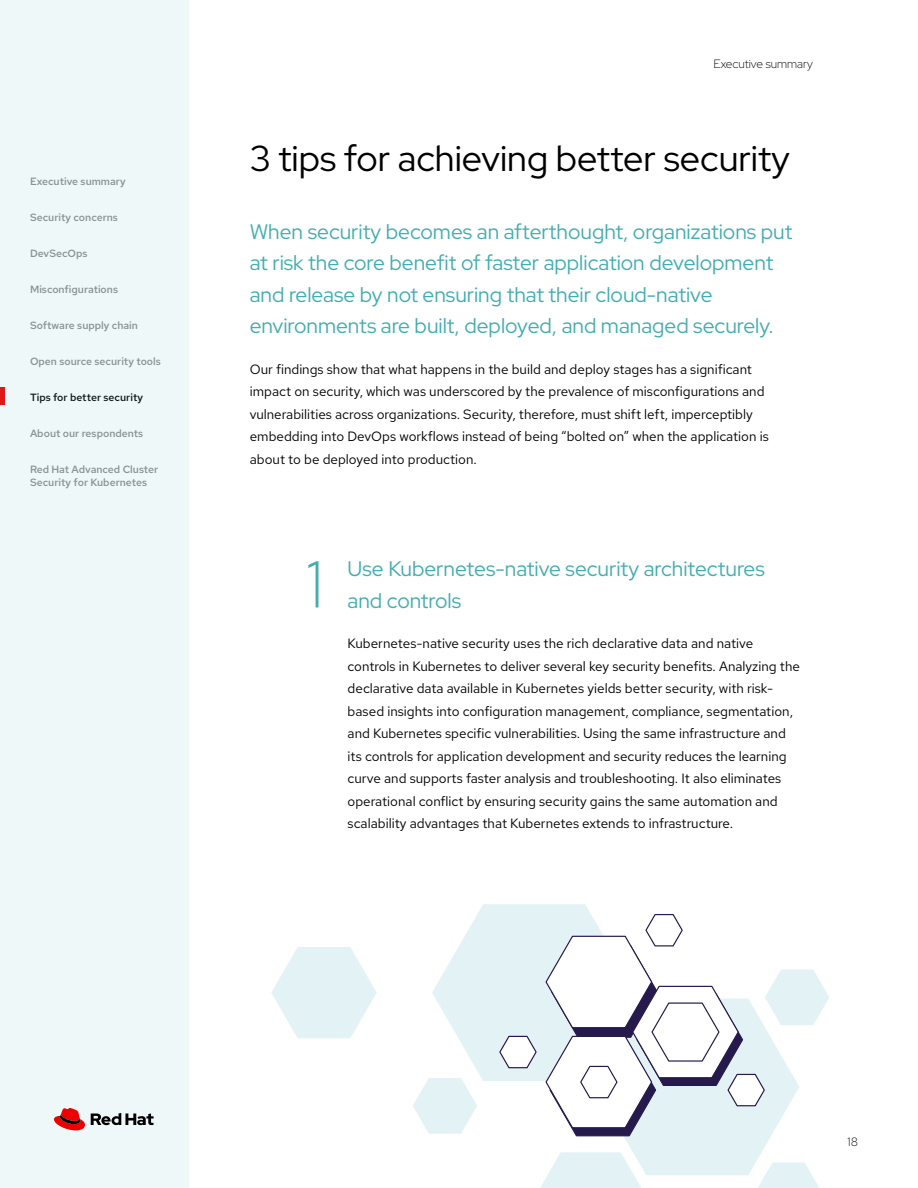
<style>
.page{position:relative;width:918px;height:1188px;background:#fff}
.page>*{position:absolute;margin:0;border:0;box-sizing:border-box;transform-origin:0 0}
.t1{font:300 66px "Red Hat Display";color:#43adaf}
.section_header_2{font:36px "Red Hat Display";color:#000}
.body_large{font:21px/31.5px "Red Hat Display";color:#43adaf}
.body{font:13.5px/22.5px "Red Hat Text";color:#000}
.t2{font:300 12px "Red Hat Display";color:#000}
.navigation_primary{font:500 10.5px/13.5px "Red Hat Text";color:#8c8c8c}
.navigation_primary-2{font:500 10.5px "Red Hat Text";color:#000}
</style>
<div class="page">
<svg style="left:413px;top:904px;width:416px;height:284px"></svg>
<svg style="left:271px;top:947px;width:106px;height:91px"></svg>
<div style="left:0;top:0;width:188px;height:1188px;background:#eff8f8"></div>
<svg style="left:54px;top:1108px;width:31px;height:22px"></svg>
<svg style="left:91px;top:1113px;width:63px;height:12px"></svg>
<p class="navigation_primary" style="left:30px;top:174px;width:97px">Executive summary</p>
<p class="navigation_primary" style="left:30px;top:210px;width:89px">Security concerns</p>
<p class="navigation_primary" style="left:30px;top:246px;width:59px">DevSecOps</p>
<p class="navigation_primary" style="left:30px;top:282px;width:90px">Misconfigurations</p>
<p class="navigation_primary" style="left:30px;top:318px;width:110px">Software supply chain</p>
<p class="navigation_primary" style="left:30px;top:354px;width:132px">Open source security tools</p>
<p class="navigation_primary-2" style="left:30px;top:390px;width:115px">Tips for better security</p>
<p class="navigation_primary" style="left:30px;top:426px;width:115px">About our respondents</p>
<p class="navigation_primary" style="left:30px;top:462px;width:130px">Red Hat Advanced Cluster<br>Security for Kubernetes</p>
<p class="t2" style="left:714px;top:55px;width:101px">Executive summary</p>
<p class="section_header_2" style="left:250px;top:135px;width:542px">3 tips for achieving better security</p>
<p class="body_large" style="left:250px;top:215px;width:544px">When security becomes an afterthought, organizations put at risk the core benefit of faster application development and release by not ensuring that their cloud-native environments are built, deployed, and managed securely.</p>
<p class="body" style="left:250px;top:357px;width:521px">Our findings show that what happens in the build and deploy stages has a significant impact on security, which was underscored by the prevalence of misconfigurations and vulnerabilities across organizations. Security, therefore, must shift left, imperceptibly embedding into DevOps workflows instead of being “bolted on” when the application is about to be deployed into production.</p>
<p class="t1" style="left:306px;top:541px;width:19px">1</p>
<p class="body_large" style="left:348px;top:552px;width:419px">Use Kubernetes-native security architectures and controls</p>
<p class="body" style="left:348px;top:632px;width:454px">Kubernetes-native security uses the rich declarative data and native controls in Kubernetes to deliver several key security benefits. Analyzing the declarative data available in Kubernetes yields better security, with risk&shy;based insights into configuration management, compliance, segmentation, and Kubernetes specific vulnerabilities. Using the same infrastructure and its controls for application development and security reduces the learning curve and supports faster analysis and troubleshooting. It also eliminates operational conflict by ensuring security gains the same automation and scalability advantages that Kubernetes extends to infrastructure.</p>
<p class="t2" style="left:848px;top:1134px;width:12px">18</p>
</div>
